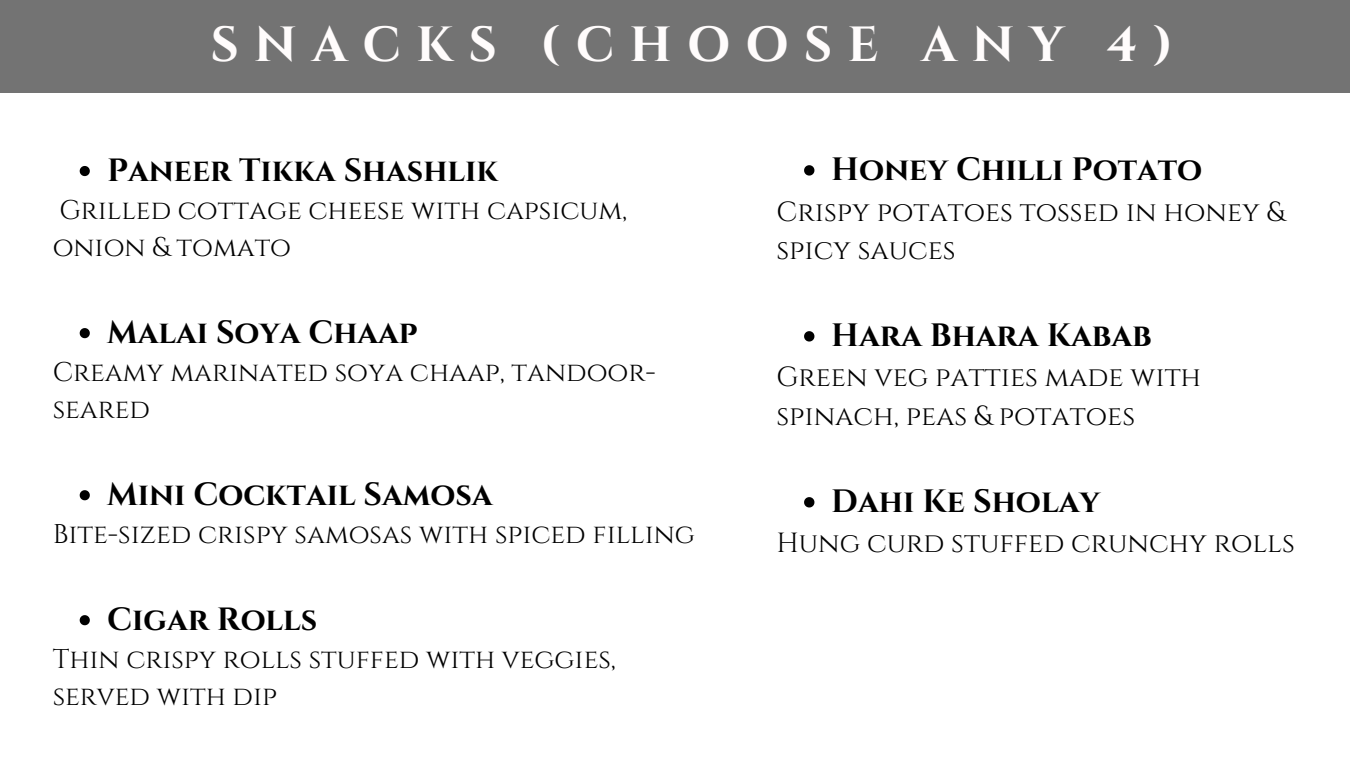
<style>
.page{position:relative;width:1350px;height:761px;background:#fff}
.page>*{position:absolute;margin:0;border:0;box-sizing:border-box;transform-origin:0 0}
.t1{font:700 49.35px "Cinzel";letter-spacing:.31em;color:#fffcfc}
.t2{font:700 32.25px "Cinzel";color:#000}
.t3{font:700 32.1px "Cinzel";color:#000}
.t4{font:27.6px/38px "Cinzel";color:#000}
.t5{font:27px/37.2px "Cinzel";color:#000}
</style>
<div class="page">
<div style="left:0;top:0;width:1350px;height:93px;background:#737373"></div>
<svg style="left:80px;top:166px;width:10px;height:10px"></svg>
<svg style="left:80px;top:328px;width:10px;height:10px"></svg>
<svg style="left:80px;top:490px;width:10px;height:10px"></svg>
<svg style="left:80px;top:615px;width:10px;height:10px"></svg>
<svg style="left:804px;top:165px;width:10px;height:10px"></svg>
<svg style="left:804px;top:331px;width:10px;height:10px"></svg>
<svg style="left:804px;top:497px;width:10px;height:10px"></svg>
<h1 class="t1" style="left:211px;top:13px;width:964px">SNACKS (CHOOSE ANY 4)</h1>
<p class="t3" style="left:107px;top:149px;width:392px">Paneer Tikka Shashlik</p>
<p class="t5" style="left:53px;top:192px;width:576px">Grilled cottage cheese with capsicum, onion &amp; tomato</p>
<p class="t3" style="left:107px;top:311px;width:312px">Malai Soya Chaap</p>
<p class="t5" style="left:53px;top:354px;width:604px">Creamy marinated soya chaap, tandoor&shy;seared</p>
<p class="t3" style="left:107px;top:473px;width:387px">Mini Cocktail Samosa</p>
<p class="t5" style="left:53px;top:516px;width:644px">Bite-sized crispy samosas with spiced filling</p>
<p class="t3" style="left:107px;top:598px;width:212px">Cigar Rolls</p>
<p class="t5" style="left:53px;top:641px;width:565px">Thin crispy rolls stuffed with veggies, served with dip</p>
<p class="t2" style="left:831px;top:149px;width:372px">Honey Chilli Potato</p>
<p class="t4" style="left:776px;top:193px;width:510px">Crispy potatoes tossed in honey &amp; spicy sauces</p>
<p class="t2" style="left:831px;top:315px;width:322px">Hara Bhara Kabab</p>
<p class="t4" style="left:776px;top:359px;width:426px">Green veg patties made with spinach, peas &amp; potatoes</p>
<p class="t2" style="left:831px;top:480px;width:270px">Dahi Ke Sholay</p>
<p class="t4" style="left:776px;top:525px;width:520px">Hung curd stuffed crunchy rolls</p>
</div>
